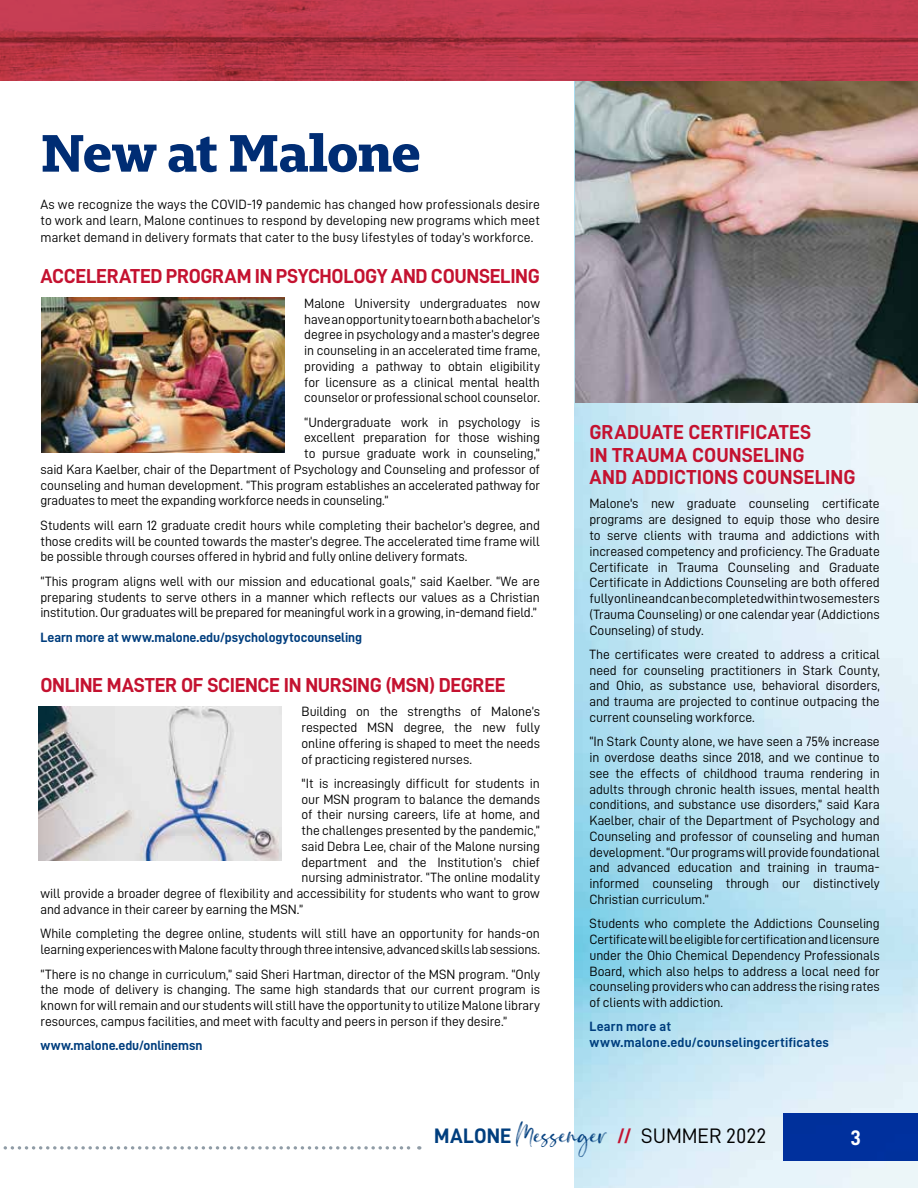
<style>
.page{position:relative;width:918px;height:1188px;background:#fff}
.page>*{position:absolute;margin:0;border:0;box-sizing:border-box;transform-origin:0 0}
.t1{font:800 54px "Majora Pro";letter-spacing:-.025em;color:#002d74}
.t2{font:49.5px "Greatlove";letter-spacing:.005em;color:#003e7e}
.t3{font:21px "D DIN";color:#000}
.t4{font:21px "D DIN Bold";letter-spacing:.005em;color:#003e7e}
.t5{font:21px "D DIN Bold";color:#fff}
.t6{font:20.25px/22.5px "D DIN Bold";letter-spacing:-.01em;color:#c41230}
.t7{font:13.5px/15.8px "D DIN";letter-spacing:-.01em;color:#000;text-align:justify}
.t8{font:13.5px/15.8px "D DIN Bold";color:#003e7e}
.s1{font-family:"D DIN Bold";color:#c41230}
</style>
<div class="page">
<img style="left:575px;top:403px;width:343px;height:785px">
<img style="left:575px;top:81px;width:343px;height:322px">
<svg style="left:0;top:0;width:918px;height:81px;background:#bb374a"></svg>
<img style="left:41px;top:297px;width:243px;height:156px">
<img style="left:39px;top:706px;width:242px;height:155px">
<div style="left:783px;top:1114px;width:135px;height:47px;background:#0033a1"></div>
<svg style="left:3px;top:1146px;width:417px;height:4px"></svg>
<h1 class="t1" style="left:40px;top:108px;width:382px">New at Malone</h1>
<p class="t7" style="left:40px;top:196px;width:501px;line-height:16.5px">As we recognize the ways the COVID-19 pandemic has changed how professionals desire to work and learn, Malone continues to respond by developing new programs which meet market demand in delivery formats that cater to the busy lifestyles of today’s workforce.</p>
<h3 class="t6" style="left:40px;top:265px;width:501px">ACCELERATED PROGRAM IN PSYCHOLOGY AND COUNSELING</h3>
<p class="t7" style="left:304px;top:295px;width:237px">Malone University undergraduates now have an opportunity to earn both a bachelor’s degree in psychology and a master’s degree in counseling in an accelerated time frame, providing a pathway to obtain eligibility for licensure as a clinical mental health counselor or professional school counselor.</p>
<p class="t7" style="left:304px;top:414px;width:237px">“Undergraduate work in psychology is</p>
<p class="t7" style="left:304px;top:430px;width:237px">excellent preparation for those wishing</p>
<p class="t7" style="left:304px;top:445px;width:237px">to pursue graduate work in counseling,”</p>
<p class="t7" style="left:40px;top:461px;width:501px">said Kara Kaelber, chair of the Department of Psychology and Counseling and professor of</p>
<p class="t7" style="left:40px;top:477px;width:501px">counseling and human development. “This program establishes an accelerated pathway for</p>
<p class="t7" style="left:40px;top:493px;width:350px">graduates to meet the expanding workforce needs in counseling.”</p>
<p class="t7" style="left:40px;top:517px;width:501px">Students will earn 12 graduate credit hours while completing their bachelor’s degree, and those credits will be counted towards the master’s degree. The accelerated time frame will be possible through courses offered in hybrid and fully online delivery formats.</p>
<p class="t7" style="left:40px;top:573px;width:501px">“This program aligns well with our mission and educational goals,” said Kaelber. “We are preparing students to serve others in a manner which reflects our values as a Christian institution. Our graduates will be prepared for meaningful work in a growing, in-demand field.”</p>
<p class="t8" style="left:40px;top:629px;width:323px">Learn more at www.malone.edu/psychologytocounseling</p>
<h3 class="t6" style="left:40px;top:673px;width:467px">ONLINE MASTER OF SCIENCE IN NURSING (MSN) DEGREE</h3>
<p class="t7" style="left:302px;top:704px;width:240px">Building on the strengths of Malone’s respected MSN degree, the new fully online offering is shaped to meet the needs of practicing registered nurses.</p>
<p class="t7" style="left:302px;top:775px;width:240px">"It is increasingly difficult for students in</p>
<p class="t7" style="left:302px;top:791px;width:240px">our MSN program to balance the demands</p>
<p class="t7" style="left:302px;top:807px;width:240px">of their nursing careers, life at home, and</p>
<p class="t7" style="left:302px;top:822px;width:240px">the challenges presented by the pandemic,”</p>
<p class="t7" style="left:302px;top:838px;width:240px">said Debra Lee, chair of the Malone nursing</p>
<p class="t7" style="left:302px;top:854px;width:240px">department and the Institution’s chief</p>
<p class="t7" style="left:302px;top:870px;width:240px">nursing administrator. “The online modality</p>
<p class="t7" style="left:40px;top:885px;width:501px">will provide a broader degree of flexibility and accessibility for students who want to grow</p>
<p class="t7" style="left:40px;top:901px;width:264px">and advance in their career by earning the MSN.”</p>
<p class="t7" style="left:40px;top:926px;width:501px">While completing the degree online, students will still have an opportunity for hands-on learning experiences with Malone faculty through three intensive, advanced skills lab sessions.</p>
<p class="t7" style="left:40px;top:966px;width:501px">“There is no change in curriculum,” said Sheri Hartman, director of the MSN program. “Only the mode of delivery is changing. The same high standards that our current program is known for will remain and our students will still have the opportunity to utilize Malone library resources, campus facilities, and meet with faculty and peers in person if they desire.”</p>
<p class="t8" style="left:40px;top:1037px;width:163px">www.malone.edu/onlinemsn</p>
<h3 class="t6" style="left:590px;top:420px;width:268px">GRADUATE CERTIFICATES<br>IN TRAUMA COUNSELING<br>AND ADDICTIONS COUNSELING</h3>
<p class="t7" style="left:590px;top:496px;width:292px">Malone's new graduate counseling certificate programs are designed to equip those who desire to serve clients with trauma and addictions with increased competency and proficiency. The Graduate Certificate in Trauma Counseling and Graduate Certificate in Addictions Counseling are both offered fully online and can be completed within two semesters (Trauma Counseling) or one calendar year (Addictions Counseling) of study.</p>
<p class="t7" style="left:590px;top:646px;width:292px">The certificates were created to address a critical need for counseling practitioners in Stark County, and Ohio, as substance use, behavioral disorders, and trauma are projected to continue outpacing the current counseling workforce.</p>
<p class="t7" style="left:590px;top:734px;width:292px">“In Stark County alone, we have seen a 75% increase in overdose deaths since 2018, and we continue to see the effects of childhood trauma rendering in adults through chronic health issues, mental health conditions, and substance use disorders,” said Kara Kaelber, chair of the Department of Psychology and Counseling and professor of counseling and human development. “Our programs will provide foundational and advanced education and training in trauma&shy;informed counseling through our distinctively Christian curriculum.”</p>
<p class="t7" style="left:590px;top:916px;width:292px">Students who complete the Addictions Counseling Certificate will be eligible for certification and licensure under the Ohio Chemical Dependency Professionals Board, which also helps to address a local need for counseling providers who can address the rising rates of clients with addiction.</p>
<p class="t8" style="left:590px;top:1019px;width:241px">Learn more at www.malone.edu/counselingcertificates</p>
<h3 class="t4" style="left:434px;top:1124px;width:78px">MALONE</h3>
<h2 class="t2" style="left:516px;top:1111px;width:94px">Messenger</h2>
<h3 class="t3" style="left:617px;top:1124px;width:151px"><span class="s1">//</span> SUMMER 2022</h3>
<h3 class="t5" style="left:850px;top:1126px;width:12px">3</h3>
</div>
